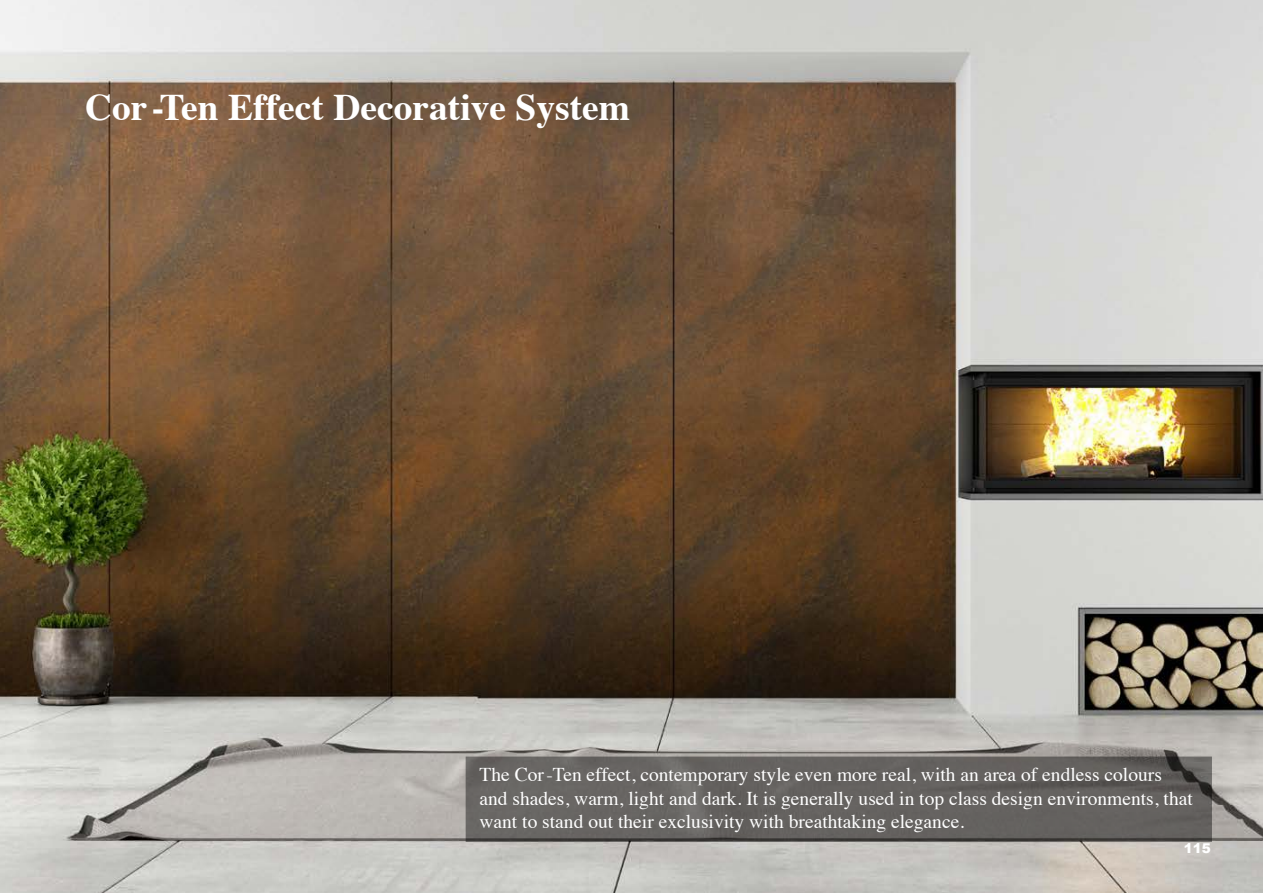
<style>
.page{position:relative;width:1263px;height:893px;background:#fff}
.page>*{position:absolute;margin:0;border:0;box-sizing:border-box;transform-origin:0 0}
.t1{font:700 37.5px "Times";color:#fff}
.t2{font:19.5px/23.4px "Times";color:#fff}
.t3{font:900 13.5px "Arial";color:#fff}
</style>
<div class="page">
<img style="left:0;top:0;width:1263px;height:893px">
<svg style="left:469px;top:759px;width:740px;height:80px;background:#64615f"></svg>
<div style="left:466px;top:756px;width:746px;height:86px;border:2px solid #000"></div>
<h1 class="t1" style="left:85px;top:71px;width:547px">Cor -Ten Effect Decorative System</h1>
<p class="t2" style="left:479px;top:761px;width:715px">The Cor -Ten effect, contemporary style even more real, with an area of endless colours and shades, warm, light and dark. It is generally used in top class design environments, that want to stand out their exclusivity with breathtaking elegance.</p>
<p class="t3" style="left:1184px;top:839px;width:29px">115</p>
</div>
